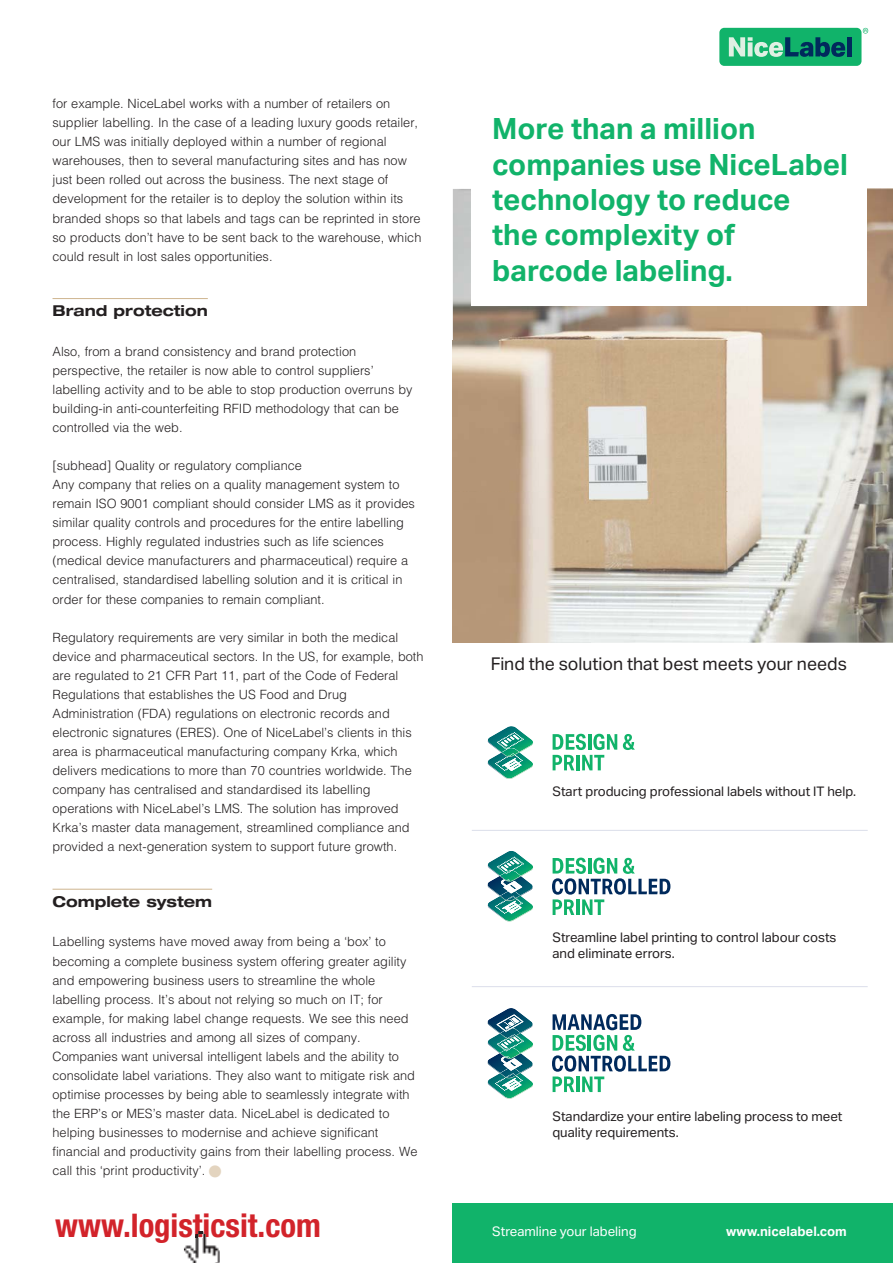
<style>
.page{position:relative;width:893px;height:1263px;background:#fff}
.page>*{position:absolute;margin:0;border:0;box-sizing:border-box;transform-origin:0 0}
.t1{font:700 condensed 32.7px "Helvetica Neue";color:#d2232a}
.t2{font:700 29.4px/35.2px "Aktiv Grotesk";color:#11b36a}
.t3{font:17.7px "Aktiv Grotesk";color:#231f20}
.t4{font:700 expanded 15px "Helvetica Neue";color:#231f20}
.t5{font:13.2px/15.9px "Aktiv Grotesk";color:#231f20}
.t6{font:13.2px "Aktiv Grotesk";color:#fff}
.t7{font:700 13.2px "Aktiv Grotesk";color:#fff}
.t8{font:300 12.75px/19px "Helvetica";color:#231f20}
</style>
<div class="page">
<img style="left:184px;top:1237px;width:36px;height:26px">
<svg style="left:195px;top:1231px;width:10px;height:6px"></svg>
<hr style="left:53px;top:298px;width:155px;height:1px;background:#ceb48e">
<hr style="left:53px;top:889px;width:159px;height:1px;background:#ceb48e">
<img style="left:453px;top:189px;width:440px;height:454px">
<img style="left:590px;top:306px;width:1px;height:337px">
<img style="left:748px;top:306px;width:1px;height:337px">
<img style="left:591px;top:340px;width:302px;height:1px">
<img style="left:591px;top:491px;width:302px;height:1px">
<div style="left:471px;top:74px;width:396px;height:232px;background:#fff"></div>
<div style="left:453px;top:1203px;width:440px;height:60px;background:#11b36a"></div>
<div style="left:719px;top:28px;width:142px;height:38px;background:#11b36a;border-radius:5px"></div>
<svg style="left:863px;top:28px;width:5px;height:6px"></svg>
<svg style="left:729px;top:37px;width:116px;height:20px"></svg>
<div style="left:847px;top:37px;width:5px;height:19px;background:#002a5c"></div>
<svg style="left:623px;top:734px;width:12px;height:16px"></svg>
<svg style="left:553px;top:734px;width:64px;height:36px"></svg>
<img style="left:499px;top:726px;width:22px;height:6px">
<svg style="left:488px;top:732px;width:45px;height:47px"></svg>
<hr style="left:472px;top:830px;width:396px;height:1px;background:#dbdeea">
<hr style="left:472px;top:986px;width:396px;height:1px;background:#dbdeea">
<svg style="left:552px;top:858px;width:118px;height:57px"></svg>
<img style="left:499px;top:851px;width:23px;height:6px">
<svg style="left:487px;top:857px;width:46px;height:64px"></svg>
<svg style="left:552px;top:1014px;width:118px;height:78px"></svg>
<img style="left:499px;top:1008px;width:22px;height:6px">
<svg style="left:487px;top:1014px;width:46px;height:85px"></svg>
<p class="t8" style="left:53px;top:95px;width:370px">for example. NiceLabel works with a number of retailers on supplier labelling. In the case of a leading luxury goods retailer, our LMS was initially deployed within a number of regional warehouses, then to several manufacturing sites and has now just been rolled out across the business. The next stage of development for the retailer is to deploy the solution within its branded shops so that labels and tags can be reprinted in store so products don’t have to be sent back to the warehouse, which could result in lost sales opportunities.</p>
<p class="t4" style="left:53px;top:305px;width:157px">Brand protection</p>
<p class="t8" style="left:53px;top:343px;width:361px">Also, from a brand consistency and brand protection perspective, the retailer is now able to control suppliers’ labelling activity and to be able to stop production overruns by building-in anti-counterfeiting RFID methodology that can be controlled via the web.</p>
<p class="t8" style="left:53px;top:457px;width:364px">[subhead] Quality or regulatory compliance<br>Any company that relies on a quality management system to remain ISO 9001 compliant should consider LMS as it provides similar quality controls and procedures for the entire labelling process. Highly regulated industries such as life sciences (medical device manufacturers and pharmaceutical) require a centralised, standardised labelling solution and it is critical in order for these companies to remain compliant.</p>
<p class="t8" style="left:53px;top:629px;width:372px">Regulatory requirements are very similar in both the medical device and pharmaceutical sectors. In the US, for example, both are regulated to 21 CFR Part 11, part of the Code of Federal Regulations that establishes the US Food and Drug Administration (FDA) regulations on electronic records and electronic signatures (ERES). One of NiceLabel’s clients in this area is pharmaceutical manufacturing company Krka, which delivers medications to more than 70 countries worldwide. The company has centralised and standardised its labelling operations with NiceLabel’s LMS. The solution has improved Krka’s master data management, streamlined compliance and provided a next-generation system to support future growth.</p>
<p class="t4" style="left:53px;top:896px;width:161px">Complete system</p>
<p class="t8" style="left:53px;top:934px;width:366px">Labelling systems have moved away from being a ‘box’ to becoming a complete business system offering greater agility and empowering business users to streamline the whole labelling process. It’s about not relying so much on IT; for example, for making label change requests. We see this need across all industries and among all sizes of company.<br>Companies want universal intelligent labels and the ability to consolidate label variations. They also want to mitigate risk and optimise processes by being able to seamlessly integrate with the ERP’s or MES’s master data. NiceLabel is dedicated to helping businesses to modernise and achieve significant financial and productivity gains from their labelling process. We call this ‘print productivity’.</p>
<h1 class="t1" style="left:55px;top:1213px;width:267px">www.logisticsit.com</h1>
<h2 class="t2" style="left:492px;top:114px;width:357px">More than a million companies use NiceLabel technology to reduce<br>the complexity of barcode labeling.</h2>
<h3 class="t3" style="left:491px;top:658px;width:358px">Find the solution that best meets your needs</h3>
<p class="t5" style="left:552px;top:785px;width:305px">Start producing professional labels without IT help.</p>
<p class="t5" style="left:552px;top:931px;width:286px">Streamline label printing to control labour costs and eliminate errors.</p>
<p class="t5" style="left:552px;top:1110px;width:292px">Standardize your entire labeling process to meet quality requirements.</p>
<p class="t6" style="left:492px;top:1227px;width:146px">Streamline your labeling</p>
<p class="t7" style="left:726px;top:1227px;width:122px">www.nicelabel.com</p>
</div>
